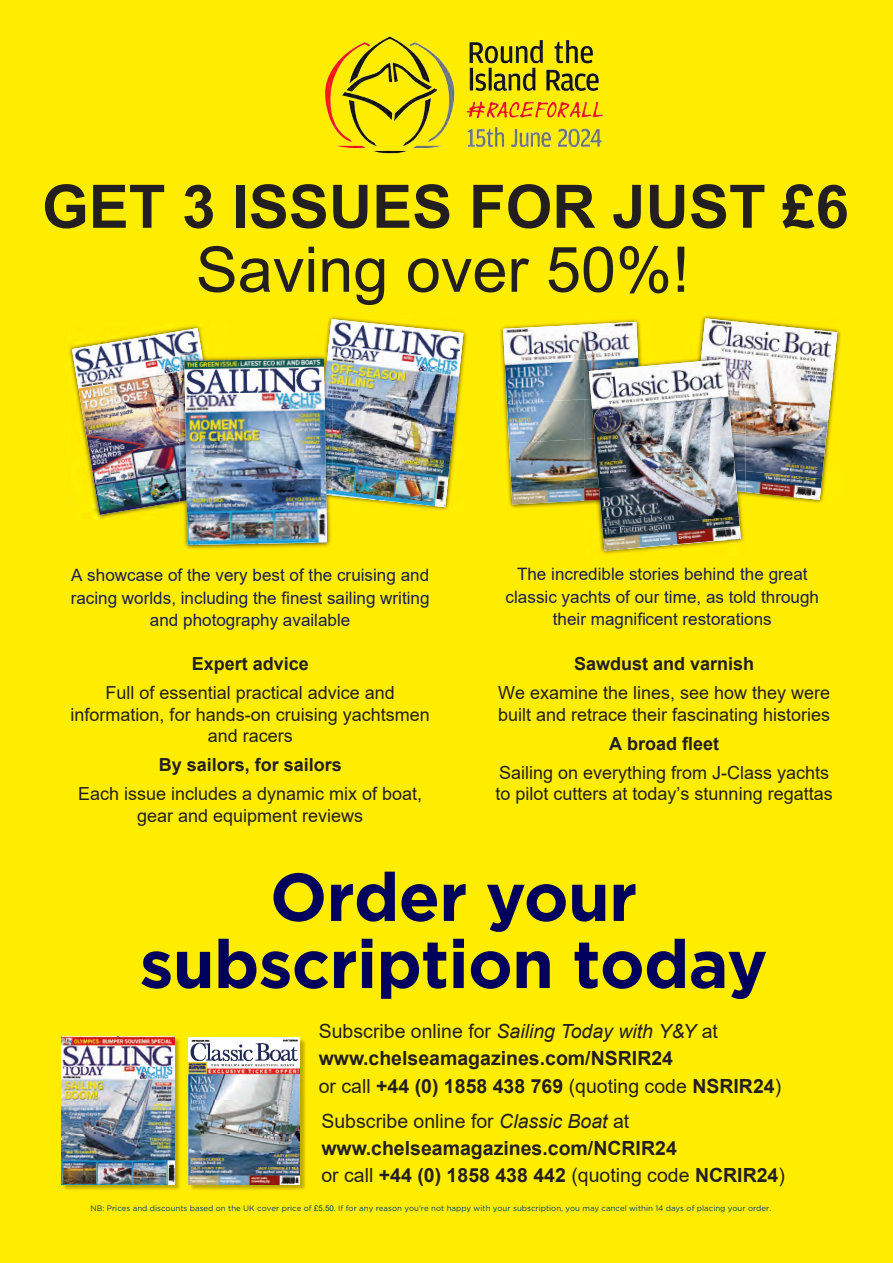
<style>
.page{position:relative;width:893px;height:1263px;background:#ffed00}
.page>*{position:absolute;margin:0;border:0;box-sizing:border-box;transform-origin:0 0}
.t1{font:700 67.5px/67.1px "Gotham";letter-spacing:-.01em;color:#00005d;text-align:center}
.t2{font:63px "Arial";color:#231f20}
.t3{font:700 60px "Arial";color:#231f20}
.t4{font:700 19.5px/27.3px "Arial";color:#231f20}
.t5{font:18px/21.6px "Arial";color:#231f20}
.t6{font:700 18px "Arial";color:#231f20}
.t7{font:17.1px/22.5px "Arial";color:#1a1d56;text-align:center}
.t8{font:7.95px "Gotham";color:#004170}
.s1{font-weight:400}
.s2{font-weight:400;font-style:italic}
.s3{font-family:"Arial"}
</style>
<div class="page">
<img style="left:329px;top:316px;width:138px;height:55px">
<img style="left:185px;top:545px;width:144px;height:5px">
<img style="left:72px;top:319px;width:391px;height:226px">
<img style="left:184px;top:358px;width:140px;height:40px">
<img style="left:185px;top:395px;width:140px;height:44px">
<img style="left:186px;top:437px;width:140px;height:41px">
<img style="left:186px;top:478px;width:141px;height:44px">
<img style="left:187px;top:520px;width:140px;height:25px">
<img style="left:190px;top:1039px;width:116px;height:151px">
<img style="left:188px;top:1038px;width:112px;height:147px">
<img style="left:63px;top:1038px;width:117px;height:152px">
<img style="left:62px;top:1037px;width:113px;height:148px">
<img style="left:702px;top:315px;width:139px;height:55px">
<img style="left:503px;top:318px;width:334px;height:233px">
<img style="left:589px;top:359px;width:139px;height:49px">
<img style="left:592px;top:396px;width:140px;height:52px">
<img style="left:596px;top:436px;width:139px;height:52px">
<img style="left:599px;top:476px;width:140px;height:52px">
<img style="left:603px;top:517px;width:138px;height:34px">
<img style="left:325px;top:36px;width:278px;height:118px">
<h3 class="t3" style="left:42px;top:164px;width:808px">GET 3 ISSUES FOR JUST £6</h3>
<h2 class="t2" style="left:196px;top:226px;width:495px">Saving over 50%!</h2>
<p class="t7" style="left:71px;top:564px;width:360px">A showcase of the very best of the cruising and racing worlds, including the finest sailing writing and photography available</p>
<p class="t6" style="left:192px;top:651px;width:119px">Expert advice</p>
<p class="t5" style="left:71px;top:682px;width:361px;text-align:center">Full of essential practical advice and information, for hands-on cruising yachtsmen and racers</p>
<p class="t6" style="left:159px;top:752px;width:185px">By sailors, for sailors</p>
<p class="t5" style="left:78px;top:783px;width:346px;text-align:center">Each issue includes a dynamic mix of boat, gear and equipment reviews</p>
<p class="t7" style="left:506px;top:563px;width:315px">The incredible stories behind the great classic yachts of our time, as told through their magnificent restorations</p>
<p class="t6" style="left:574px;top:651px;width:182px">Sawdust and varnish</p>
<p class="t5" style="left:498px;top:682px;width:334px">We examine the lines, see how they were built and retrace their fascinating histories</p>
<p class="t6" style="left:609px;top:731px;width:112px">A broad fleet</p>
<p class="t5" style="left:495px;top:761px;width:339px">Sailing on everything from J-Class yachts to pilot cutters at today’s stunning regattas</p>
<h1 class="t1" style="left:140px;top:863px;width:630px">Order your subscription today</h1>
<p class="t4" style="left:319px;top:1018px;width:464px"><span class="s1">Subscribe online for</span> <span class="s2">Sailing Today with Y&amp;Y</span> <span class="s1">at </span>www.chelseamagazines.com/NSRIR24<br><span class="s1">or call</span> +44 (0) 1858 438 769 <span class="s1">(quoting code</span> NSRIR24<span class="s1">)</span></p>
<p class="t4" style="left:321px;top:1107px;width:465px"><span class="s1">Subscribe online for</span> <span class="s2">Classic Boat</span> <span class="s1">at </span>www.chelseamagazines.com/NCRIR24<br><span class="s1">or call</span> +44 (0) 1858 438 442 <span class="s1">(quoting code</span> NCRIR24<span class="s1">)</span></p>
<p class="t8" style="left:91px;top:1203px;width:682px">NB: Prices and discounts based on the UK cover price of <span class="s3">£5.50</span>. If for any reason you’re not happy with your subscription, you may cancel within 14 days of placing your order.</p>
</div>
